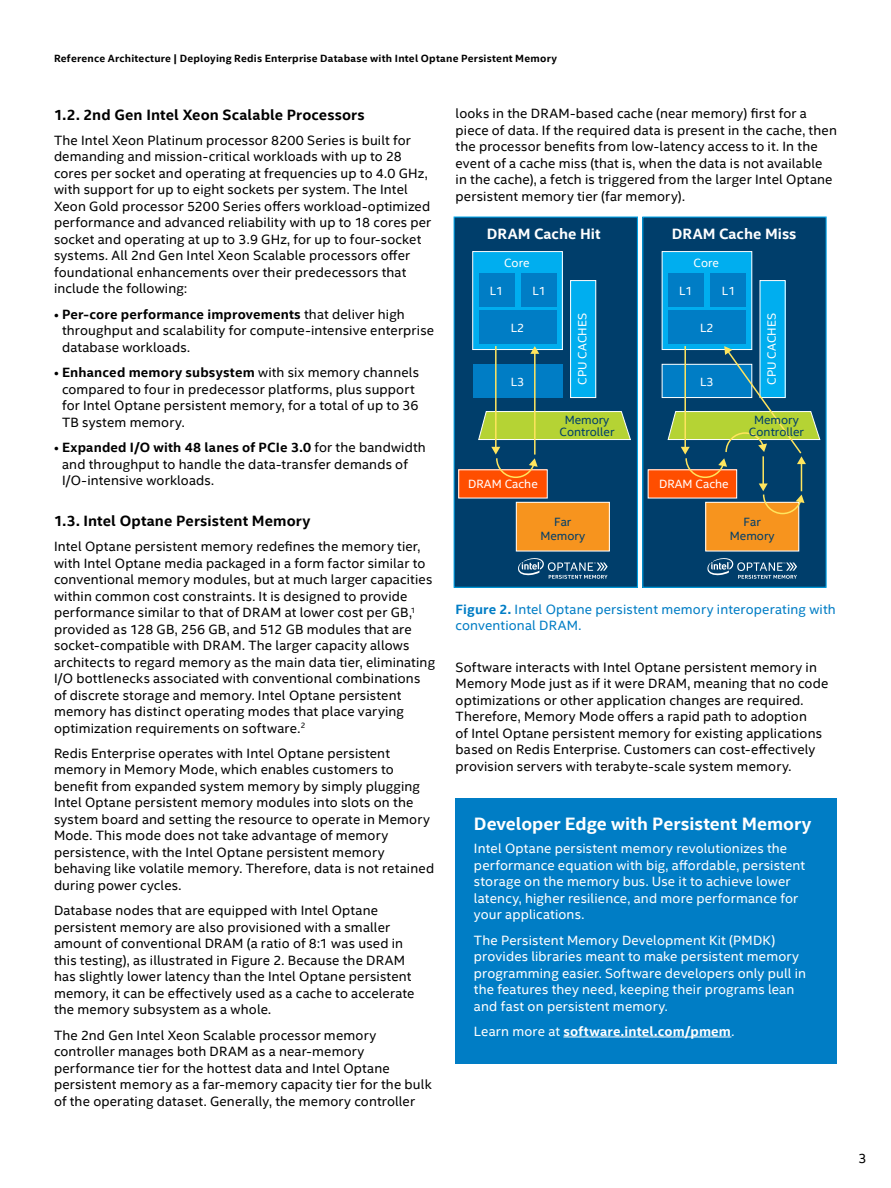
<style>
.page{position:relative;width:891px;height:1188px;background:#fff}
.page>*{position:absolute;margin:0;border:0;box-sizing:border-box;transform-origin:0 0}
.t1{font:700 18px "Intel Clear";color:#fff}
.t2{font:700 15px "Intel Clear";letter-spacing:.01em;color:#000}
.t3{font:700 15px "Intel Clear";color:#fff}
.t4{font:13.5px/16.5px "Intel Clear";letter-spacing:.01em;color:#000}
.t5{font:13.5px/16.5px "Intel Clear";letter-spacing:.01em;color:#fff}
.t6{font:13.5px/16.5px "Intel Clear";letter-spacing:.01em;color:#007dc5}
.t7{font:700 13.5px "Intel Clear";letter-spacing:.01em;color:#fff}
.t8{font:12px "Intel Clear";color:#fff}
.t9{font:12px/14.4px "Intel Clear";color:#003e6b;text-align:center}
.t10{font:700 10.5px "Intel Clear";letter-spacing:.02em;color:#000}
.s1{font-weight:700}
.s2{font-weight:400}
</style>
<div class="page">
<div style="left:456px;top:798px;width:381px;height:265px;background:#007dc5"></div>
<hr style="left:563px;top:1036px;width:168px;height:1px;background:#fff">
<div style="left:454px;top:217px;width:183px;height:370px;background:#003e6b"></div>
<div style="left:454px;top:217px;width:184px;height:371px;border:1px solid #00a1e4"></div>
<div style="left:643px;top:217px;width:183px;height:370px;background:#003e6b"></div>
<div style="left:642px;top:217px;width:185px;height:371px;border:1px solid #00a1e4"></div>
<div style="left:473px;top:252px;width:89px;height:98px;background:#00aeef"></div>
<div style="left:472px;top:251px;width:91px;height:99px;border:1px solid #fff"></div>
<svg style="left:478px;top:411px;width:153px;height:29px;background:#afcd46"></svg>
<svg style="left:518px;top:558px;width:90px;height:21px"></svg>
<div style="left:571px;top:281px;width:25px;height:117px;background:#00aeef"></div>
<div style="left:570px;top:280px;width:26px;height:118px;border:1px solid #fff"></div>
<div style="left:479px;top:274px;width:35px;height:33px;background:#007dc5"></div>
<div style="left:521px;top:274px;width:35px;height:33px;background:#007dc5"></div>
<div style="left:479px;top:310px;width:77px;height:34px;background:#007dc5"></div>
<div style="left:473px;top:364px;width:89px;height:34px;background:#007dc5"></div>
<div style="left:516px;top:502px;width:93px;height:49px;background:#f7941e"></div>
<div style="left:516px;top:502px;width:94px;height:49px;border:1px solid #fff"></div>
<div style="left:459px;top:470px;width:88px;height:28px;background:#ff4e00"></div>
<div style="left:458px;top:469px;width:90px;height:29px;border:1px solid #fff"></div>
<hr style="left:495px;top:346px;width:2px;height:102px;background:#ffe55e">
<hr style="left:534px;top:353px;width:2px;height:102px;background:#ffe55e">
<svg style="left:530px;top:346px;width:9px;height:8px"></svg>
<svg style="left:491px;top:447px;width:47px;height:31px"></svg>
<div style="left:662px;top:252px;width:90px;height:98px;background:#00aeef"></div>
<div style="left:662px;top:251px;width:90px;height:99px;border:1px solid #fff"></div>
<svg style="left:707px;top:558px;width:90px;height:21px"></svg>
<div style="left:760px;top:281px;width:25px;height:117px;background:#00aeef"></div>
<div style="left:668px;top:274px;width:36px;height:33px;background:#007dc5"></div>
<div style="left:710px;top:274px;width:36px;height:33px;background:#007dc5"></div>
<div style="left:668px;top:310px;width:78px;height:34px;background:#007dc5"></div>
<div style="left:662px;top:364px;width:90px;height:34px;background:#007dc5"></div>
<div style="left:706px;top:502px;width:93px;height:49px;background:#f7941e"></div>
<div style="left:648px;top:470px;width:89px;height:28px;background:#ff4e00"></div>
<svg style="left:667px;top:346px;width:154px;height:169px"></svg>
<p class="t10" style="left:54px;top:52px;width:505px">Reference Architecture | Deploying Redis Enterprise Database with Intel Optane Persistent Memory</p>
<p class="t2" style="left:54px;top:105px;width:312px">1.2. 2nd Gen Intel Xeon Scalable Processors</p>
<p class="t4" style="left:54px;top:132px;width:379px">The Intel Xeon Platinum processor 8200 Series is built for demanding and mission-critical workloads with up to 28 cores per socket and operating at frequencies up to 4.0 GHz, with support for up to eight sockets per system. The Intel Xeon Gold processor 5200 Series offers workload-optimized performance and advanced reliability with up to 18 cores per socket and operating at up to 3.9 GHz, for up to four-socket systems. All 2nd Gen Intel Xeon Scalable processors offer foundational enhancements over their predecessors that include the following:</p>
<p class="t4" style="left:62px;top:306px;width:374px;text-indent:-8px">• <span class="s1">Per-core performance improvements</span> that deliver high throughput and scalability for compute-intensive enterprise database workloads.</p>
<p class="t4" style="left:62px;top:364px;width:359px;text-indent:-8px">• <span class="s1">Enhanced memory subsystem</span> with six memory channels compared to four in predecessor platforms, plus support for Intel Optane persistent memory, for a total of up to 36<br>TB system memory.</p>
<p class="t4" style="left:62px;top:439px;width:365px;text-indent:-8px">• <span class="s1">Expanded I/O with 48 lanes of PCIe 3.0</span> for the bandwidth and throughput to handle the data-transfer demands of<br>I/O-intensive workloads.</p>
<p class="t2" style="left:54px;top:511px;width:258px">1.3. Intel Optane Persistent Memory</p>
<p class="t4" style="left:54px;top:538px;width:383px">Intel Optane persistent memory redefines the memory tier, with Intel Optane media packaged in a form factor similar to conventional memory modules, but at much larger capacities within common cost constraints. It is designed to provide performance similar to that of DRAM at lower cost per GB,<sup>1 </sup>provided as 128 GB, 256 GB, and 512 GB modules that are socket-compatible with DRAM. The larger capacity allows architects to regard memory as the main data tier, eliminating I/O bottlenecks associated with conventional combinations of discrete storage and memory. Intel Optane persistent memory has distinct operating modes that place varying optimization requirements on software.<sup>2</sup></p>
<p class="t4" style="left:54px;top:745px;width:382px">Redis Enterprise operates with Intel Optane persistent memory in Memory Mode, which enables customers to benefit from expanded system memory by simply plugging Intel Optane persistent memory modules into slots on the system board and setting the resource to operate in Memory Mode. This mode does not take advantage of memory persistence, with the Intel Optane persistent memory behaving like volatile memory. Therefore, data is not retained during power cycles.</p>
<p class="t4" style="left:54px;top:903px;width:362px">Database nodes that are equipped with Intel Optane persistent memory are also provisioned with a smaller amount of conventional DRAM (a ratio of 8:1 was used in this testing), as illustrated in Figure 2. Because the DRAM has slightly lower latency than the Intel Optane persistent memory, it can be effectively used as a cache to accelerate the memory subsystem as a whole.</p>
<p class="t4" style="left:54px;top:1027px;width:379px">The 2nd Gen Intel Xeon Scalable processor memory controller manages both DRAM as a near-memory performance tier for the hottest data and Intel Optane persistent memory as a far-memory capacity tier for the bulk of the operating dataset. Generally, the memory controller</p>
<p class="t4" style="left:456px;top:106px;width:383px">looks in the DRAM-based cache (near memory) first for a piece of data. If the required data is present in the cache, then the processor benefits from low-latency access to it. In the event of a cache miss (that is, when the data is not available in the cache), a fetch is triggered from the larger Intel Optane persistent memory tier (far memory).</p>
<p class="t3" style="left:487px;top:225px;width:115px">DRAM Cache Hit</p>
<p class="t3" style="left:672px;top:225px;width:126px">DRAM Cache Miss</p>
<p class="t8" style="left:504px;top:256px;width:27px">Core</p>
<p class="t8" style="left:693px;top:256px;width:27px">Core</p>
<p class="t8" style="left:490px;top:284px;width:15px">L1</p>
<p class="t8" style="left:533px;top:284px;width:15px">L1</p>
<p class="t8" style="left:511px;top:321px;width:15px">L2</p>
<p class="t8" style="left:511px;top:375px;width:15px">L3</p>
<p class="t8" style="left:575px;top:385px;width:73px;rotate:-90deg">CPU CACHES</p>
<p class="t8" style="left:679px;top:284px;width:15px">L1</p>
<p class="t8" style="left:722px;top:284px;width:15px">L1</p>
<p class="t8" style="left:700px;top:321px;width:15px">L2</p>
<p class="t8" style="left:700px;top:375px;width:15px">L3</p>
<p class="t8" style="left:765px;top:385px;width:73px;rotate:-90deg">CPU CACHES</p>
<p class="t9" style="left:560px;top:414px;width:57px;line-height:12px">Memory<br>Controller</p>
<p class="t9" style="left:749px;top:414px;width:57px;line-height:12px">Memory<br>Controller</p>
<p class="t8" style="left:468px;top:477px;width:71px">DRAM Cache</p>
<p class="t8" style="left:659px;top:477px;width:71px">DRAM Cache</p>
<p class="t9" style="left:540px;top:515px;width:46px">Far<br>Memory</p>
<p class="t9" style="left:730px;top:515px;width:46px">Far<br>Memory</p>
<p class="t6" style="left:456px;top:601px;width:382px"><span class="s1">Figure 2.</span> Intel Optane persistent memory interoperating with conventional DRAM.</p>
<p class="t4" style="left:456px;top:659px;width:374px">Software interacts with Intel Optane persistent memory in Memory Mode just as if it were DRAM, meaning that no code optimizations or other application changes are required.<br>Therefore, Memory Mode offers a rapid path to adoption<br>of Intel Optane persistent memory for existing applications based on Redis Enterprise. Customers can cost-effectively provision servers with terabyte-scale system memory.</p>
<h1 class="t1" style="left:474px;top:813px;width:339px">Developer Edge with Persistent Memory</h1>
<p class="t5" style="left:474px;top:840px;width:333px">Intel Optane persistent memory revolutionizes the performance equation with big, affordable, persistent storage on the memory bus. Use it to achieve lower latency, higher resilience, and more performance for your applications.</p>
<p class="t5" style="left:474px;top:932px;width:334px">The Persistent Memory Development Kit (PMDK) provides libraries meant to make persistent memory programming easier. Software developers only pull in the features they need, keeping their programs lean and fast on persistent memory.</p>
<p class="t7" style="left:474px;top:1023px;width:262px"><span class="s2">Learn more at</span> software.intel.com/pmem<span class="s2">.</span></p>
<p class="t4" style="left:858px;top:1151px;width:10px">3</p>
</div>
